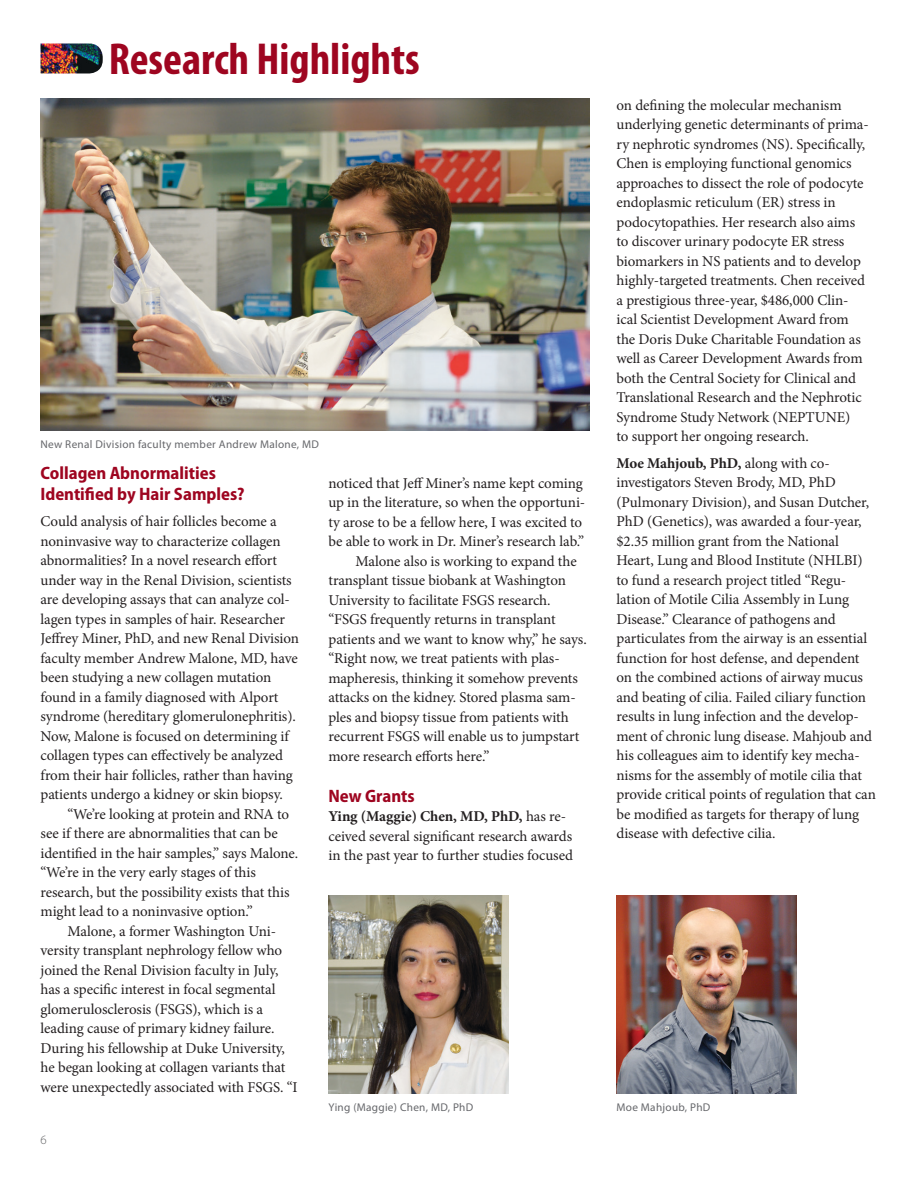
<style>
.page{position:relative;width:918px;height:1188px;background:#fff}
.page>*{position:absolute;margin:0;border:0;box-sizing:border-box;transform-origin:0 0}
.NEW_MAIN_HEADLINE{font:700 condensed 45px "Myriad Pro";color:#9e0520}
.Sidebar_Header{font:700 semi-condensed 18px/21.6px "Myriad Pro";color:#9e0520}
.Body_No_Indent{font:15px/19.5px "Minion Pro";letter-spacing:-.005em;color:#231f20}
.Body_Indent{font:15px/19.5px "Minion Pro";letter-spacing:-.005em;color:#231f20}
.Sidebar_Header-2{font:15px/19.5px "Minion Pro";letter-spacing:-.005em;color:#231f20}
.Lead_Main_Headline{font:300 12.75px "Myriad Pro";color:#636466}
.Captions{font:11.25px "Myriad Pro";letter-spacing:.025em;color:#65666a}
.s1{font-weight:700}
</style>
<div class="page">
<img style="left:40px;top:44px;width:63px;height:30px">
<img style="left:40px;top:99px;width:550px;height:331px">
<img style="left:328px;top:896px;width:181px;height:198px">
<img style="left:616px;top:896px;width:180px;height:198px">
<p class="NEW_MAIN_HEADLINE" style="left:109px;top:31px;width:313px">Research Highlights</p>
<p class="Captions" style="left:40px;top:437px;width:280px">New Renal Division faculty member Andrew Malone, MD</p>
<p class="Sidebar_Header" style="left:40px;top:462px;width:206px">Collagen Abnormalities<br>Identified by Hair Samples?</p>
<p class="Body_No_Indent" style="left:40px;top:512px;width:260px">Could analysis of hair follicles become a noninvasive way to characterize collagen abnormalities? In a novel research effort under way in the Renal Division, scientists are developing assays that can analyze col&shy;lagen types in samples of hair. Researcher Jeffrey Miner, PhD, and new Renal Division faculty member Andrew Malone, MD, have been studying a new collagen mutation found in a family diagnosed with Alport syndrome (hereditary glomerulonephritis).<br>Now, Malone is focused on determining if collagen types can effectively be analyzed from their hair follicles, rather than having patients undergo a kidney or skin biopsy.</p>
<p class="Body_Indent" style="left:40px;top:804px;width:259px;text-indent:27px">“We’re looking at protein and RNA to see if there are abnormalities that can be identified in the hair samples,” says Malone. “We’re in the very early stages of this research, but the possibility exists that this might lead to a noninvasive option.”</p>
<p class="Body_Indent" style="left:40px;top:921px;width:259px;text-indent:27px">Malone, a former Washington Uni&shy;versity transplant nephrology fellow who joined the Renal Division faculty in July, has a specific interest in focal segmental glomerulosclerosis (FSGS), which is a leading cause of primary kidney failure.<br>During his fellowship at Duke University, he began looking at collagen variants that were unexpectedly associated with FSGS. “I</p>
<p class="Body_Indent" style="left:328px;top:473px;width:258px">noticed that Jeff Miner’s name kept coming up in the literature, so when the opportuni&shy;ty arose to be a fellow here, I was excited to be able to work in Dr. Miner’s research lab.”</p>
<p class="Body_Indent" style="left:328px;top:551px;width:260px;text-indent:27px">Malone also is working to expand the transplant tissue biobank at Washington University to facilitate FSGS research. “FSGS frequently returns in transplant patients and we want to know why,” he says. “Right now, we treat patients with plas&shy;mapheresis, thinking it somehow prevents attacks on the kidney. Stored plasma sam&shy;ples and biopsy tissue from patients with recurrent FSGS will enable us to jumpstart more research efforts here.”</p>
<p class="Sidebar_Header" style="left:328px;top:785px;width:88px">New Grants</p>
<p class="Sidebar_Header-2" style="left:328px;top:807px;width:246px"><span class="s1">Ying (Maggie) Chen, MD, PhD,</span> has re&shy;ceived several significant research awards in the past year to further studies focused</p>
<p class="Sidebar_Header-2" style="left:616px;top:95px;width:254px">on defining the molecular mechanism underlying genetic determinants of prima&shy;ry nephrotic syndromes (NS). Specifically, Chen is employing functional genomics approaches to dissect the role of podocyte endoplasmic reticulum (ER) stress in podocytopathies. Her research also aims to discover urinary podocyte ER stress biomarkers in NS patients and to develop highly-targeted treatments. Chen received a prestigious three-year, $486,000 Clin&shy;ical Scientist Development Award from the Doris Duke Charitable Foundation as well as Career Development Awards from both the Central Society for Clinical and Translational Research and the Nephrotic Syndrome Study Network (NEPTUNE)<br>to support her ongoing research.</p>
<p class="Body_No_Indent" style="left:616px;top:453px;width:261px"><span class="s1">Moe Mahjoub, PhD,</span> along with co&shy;investigators Steven Brody, MD, PhD (Pulmonary Division), and Susan Dutcher, PhD (Genetics), was awarded a four-year, $2.35 million grant from the National Heart, Lung and Blood Institute (NHLBI) to fund a research project titled “Regu&shy;lation of Motile Cilia Assembly in Lung Disease.” Clearance of pathogens and particulates from the airway is an essential function for host defense, and dependent on the combined actions of airway mucus and beating of cilia. Failed ciliary function results in lung infection and the develop&shy;ment of chronic lung disease. Mahjoub and his colleagues aim to identify key mecha&shy;nisms for the assembly of motile cilia that provide critical points of regulation that can be modified as targets for therapy of lung disease with defective cilia.</p>
<p class="Lead_Main_Headline" style="left:40px;top:1132px;width:8px">6</p>
<p class="Captions" style="left:328px;top:1100px;width:146px">Ying (Maggie) Chen, MD, PhD</p>
<p class="Captions" style="left:616px;top:1100px;width:95px">Moe Mahjoub, PhD</p>
</div>
